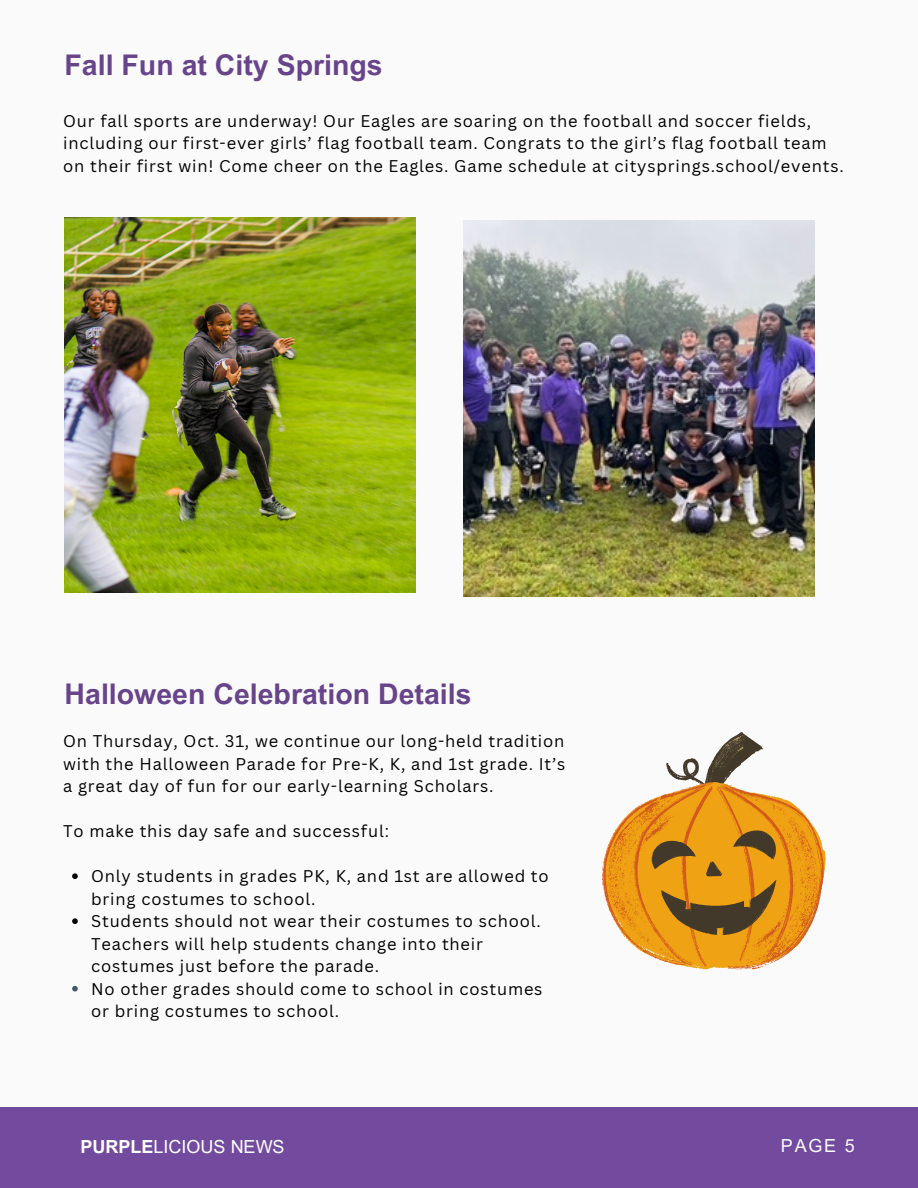
<style>
.page{position:relative;width:918px;height:1188px;background:#fafafa}
.page>*{position:absolute;margin:0;border:0;box-sizing:border-box;transform-origin:0 0}
.t1{font:700 28.5px "Arial MT Pro";color:#68448b}
.t2{font:18px "Arial MT Pro";color:#fff}
.t3{font:18px "Arial MT Pro";color:#fafafa}
.t4{font:16.5px/22.5px "Canva Sans";letter-spacing:.05em;color:#000}
.s1{font-weight:700}
</style>
<div class="page">
<div style="left:0;top:1107px;width:918px;height:81px;background:#734b9e"></div>
<img style="left:65px;top:217px;width:351px;height:376px">
<img style="left:464px;top:221px;width:351px;height:376px">
<svg style="left:602px;top:732px;width:224px;height:237px"></svg>
<svg style="left:72px;top:873px;width:6px;height:6px"></svg>
<svg style="left:72px;top:918px;width:6px;height:6px"></svg>
<svg style="left:72px;top:986px;width:6px;height:6px"></svg>
<h1 class="t1" style="left:65px;top:54px;width:320px">Fall Fun at City Springs</h1>
<p class="t4" style="left:63px;top:109px;width:782px">Our fall sports are underway! Our Eagles are soaring on the football and soccer fields, including our first-ever girls’ flag football team. Congrats to the girl’s flag football team on their first win! Come cheer on the Eagles. Game schedule at citysprings.school/events.</p>
<p class="t1" style="left:65px;top:684px;width:408px">Halloween Celebration Details</p>
<p class="t4" style="left:63px;top:730px;width:504px;text-align:justify">On Thursday, Oct. 31, we continue our long-held tradition with the Halloween Parade for Pre-K, K, and 1st grade. It’s a great day of fun for our early-learning Scholars.</p>
<p class="t4" style="left:63px;top:820px;width:327px">To make this day safe and successful:</p>
<p class="t4" style="left:91px;top:865px;width:459px">Only students in grades PK, K, and 1st are allowed to bring costumes to school.</p>
<p class="t4" style="left:91px;top:910px;width:451px">Students should not wear their costumes to school.<br>Teachers will help students change into their costumes just before the parade.</p>
<p class="t4" style="left:91px;top:977px;width:453px">No other grades should come to school in costumes or bring costumes to school.</p>
<p class="t2" style="left:81px;top:1140px;width:206px"><span class="s1">PURPLE</span>LICIOUS NEWS</p>
<p class="t3" style="left:781px;top:1139px;width:76px">PAGE 5</p>
</div>
